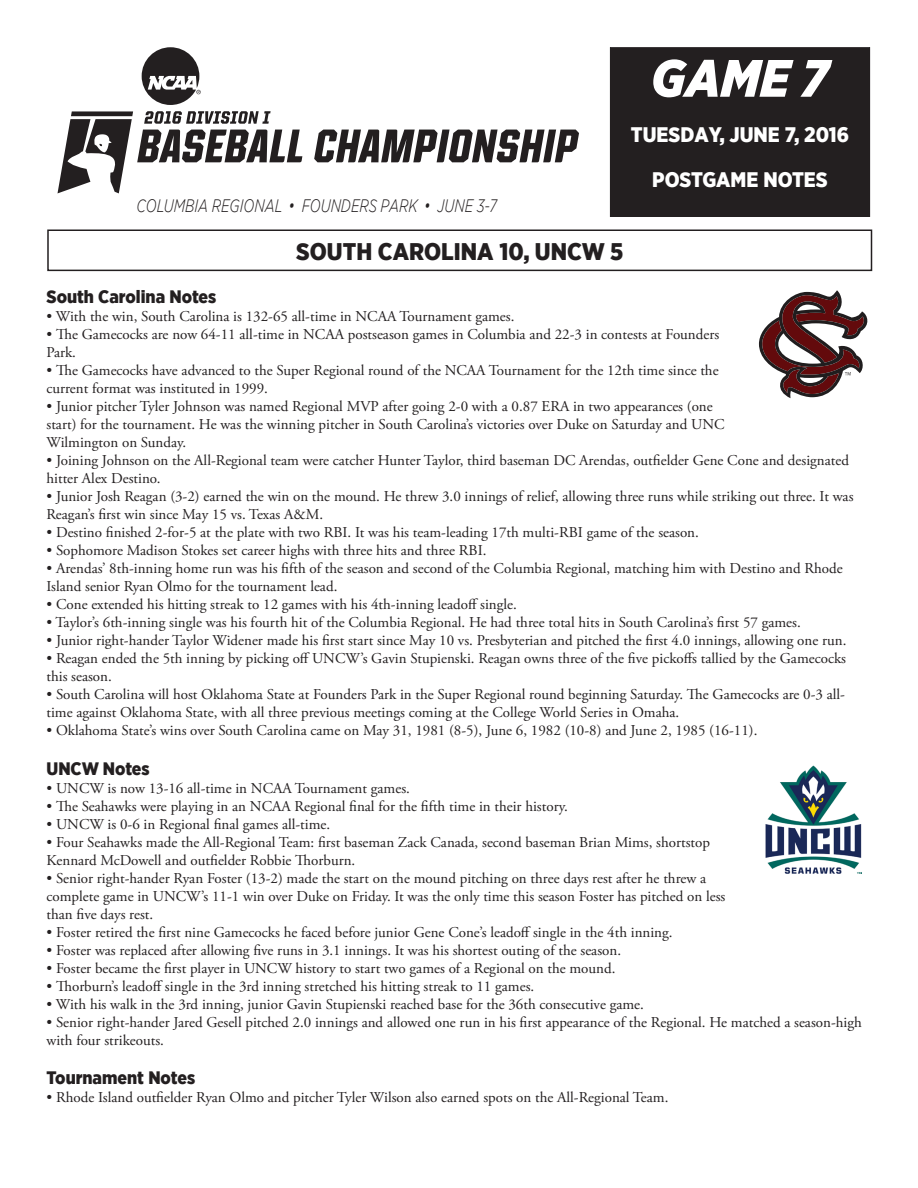
<style>
.page{position:relative;width:918px;height:1188px;background:#fff}
.page>*{position:absolute;margin:0;border:0;box-sizing:border-box;transform-origin:0 0}
.t1{font:italic 900 52.5px "Gotham Narrow";color:#fff}
.t2{font:900 24px "Gotham Narrow";color:#231f20}
.t3{font:900 21px "Gotham Narrow";color:#fff}
.t4{font:900 18px "Gotham Narrow";color:#231f20}
.t5{font:italic 300 18px "Gotham Narrow";color:#231f20;scale:.85 1}
.t6{font:15px/18px "Adobe Garamond Pro";color:#231f20}
</style>
<div class="page">
<div style="left:610px;top:48px;width:260px;height:168px;background:#231f20"></div>
<div style="left:610px;top:47px;width:260px;height:170px;border:1px solid #231f20"></div>
<div style="left:47px;top:230px;width:825px;height:41px;border:2px solid #231f20"></div>
<svg style="left:759px;top:290px;width:108px;height:108px"></svg>
<img style="left:765px;top:766px;width:96px;height:108px">
<svg style="left:314px;top:130px;width:265px;height:32px"></svg>
<svg style="left:57px;top:47px;width:245px;height:147px"></svg>
<p class="t5" style="left:137px;top:195px;width:426px">COLUMBIA REGIONAL • FOUNDERS PARK • JUNE 3-7</p>
<p class="t1" style="left:651px;top:44px;width:179px">GAME 7</p>
<p class="t3" style="left:631px;top:120px;width:220px">TUESDAY, JUNE 7, 2016</p>
<p class="t3" style="left:652px;top:165px;width:177px">POSTGAME NOTES</p>
<p class="t2" style="left:296px;top:236px;width:328px">SOUTH CAROLINA 10, UNCW 5</p>
<p class="t4" style="left:46px;top:285px;width:171px">South Carolina Notes</p>
<p class="t6" style="left:46px;top:308px;width:470px">• With the win, South Carolina is 132-65 all-time in NCAA Tournament games.</p>
<p class="t6" style="left:46px;top:326px;width:674px">• The Gamecocks are now 64-11 all-time in NCAA postseason games in Columbia and 22-3 in contests at Founders<br>Park.</p>
<p class="t6" style="left:46px;top:362px;width:674px">• The Gamecocks have advanced to the Super Regional round of the NCAA Tournament for the 12th time since the current format was instituted in 1999.</p>
<p class="t6" style="left:46px;top:398px;width:680px">• Junior pitcher Tyler Johnson was named Regional MVP after going 2-0 with a 0.87 ERA in two appearances (one start) for the tournament. He was the winning pitcher in South Carolina’s victories over Duke on Saturday and UNC<br>Wilmington on Sunday.</p>
<p class="t6" style="left:46px;top:452px;width:804px">• Joining Johnson on the All-Regional team were catcher Hunter Taylor, third baseman DC Arendas, outfielder Gene Cone and designated hitter Alex Destino.</p>
<p class="t6" style="left:46px;top:488px;width:809px">• Junior Josh Reagan (3-2) earned the win on the mound. He threw 3.0 innings of relief, allowing three runs while striking out three. It was<br>Reagan’s first win since May 15 vs. Texas A&amp;M.</p>
<p class="t6" style="left:46px;top:524px;width:654px">• Destino finished 2-for-5 at the plate with two RBI. It was his team-leading 17th multi-RBI game of the season.</p>
<p class="t6" style="left:46px;top:542px;width:442px">• Sophomore Madison Stokes set career highs with three hits and three RBI.</p>
<p class="t6" style="left:46px;top:560px;width:798px">• Arendas’ 8th-inning home run was his fifth of the season and second of the Columbia Regional, matching him with Destino and Rhode<br>Island senior Ryan Olmo for the tournament lead.</p>
<p class="t6" style="left:46px;top:596px;width:472px">• Cone extended his hitting streak to 12 games with his 4th-inning leadoff single.</p>
<p class="t6" style="left:46px;top:614px;width:756px">• Taylor’s 6th-inning single was his fourth hit of the Columbia Regional. He had three total hits in South Carolina’s first 57 games.</p>
<p class="t6" style="left:46px;top:632px;width:801px">• Junior right-hander Taylor Widener made his first start since May 10 vs. Presbyterian and pitched the first 4.0 innings, allowing one run.</p>
<p class="t6" style="left:46px;top:650px;width:801px">• Reagan ended the 5th inning by picking off UNCW’s Gavin Stupienski. Reagan owns three of the five pickoffs tallied by the Gamecocks this season.</p>
<p class="t6" style="left:46px;top:686px;width:800px">• South Carolina will host Oklahoma State at Founders Park in the Super Regional round beginning Saturday. The Gamecocks are 0-3 all&shy;time against Oklahoma State, with all three previous meetings coming at the College World Series in Omaha.</p>
<p class="t6" style="left:46px;top:722px;width:712px">• Oklahoma State’s wins over South Carolina came on May 31, 1981 (8-5), June 6, 1982 (10-8) and June 2, 1985 (16-11).</p>
<p class="t4" style="left:46px;top:756px;width:105px">UNCW Notes</p>
<p class="t6" style="left:46px;top:779px;width:365px">• UNCW is now 13-16 all-time in NCAA Tournament games.</p>
<p class="t6" style="left:46px;top:797px;width:523px">• The Seahawks were playing in an NCAA Regional final for the fifth time in their history.</p>
<p class="t6" style="left:46px;top:815px;width:285px">• UNCW is 0-6 in Regional final games all-time.</p>
<p class="t6" style="left:46px;top:833px;width:665px">• Four Seahawks made the All-Regional Team: first baseman Zack Canada, second baseman Brian Mims, shortstop<br>Kennard McDowell and outfielder Robbie Thorburn.</p>
<p class="t6" style="left:46px;top:869px;width:680px">• Senior right-hander Ryan Foster (13-2) made the start on the mound pitching on three days rest after he threw a complete game in UNCW’s 11-1 win over Duke on Friday. It was the only time this season Foster has pitched on less than five days rest.</p>
<p class="t6" style="left:46px;top:923px;width:628px">• Foster retired the first nine Gamecocks he faced before junior Gene Cone’s leadoff single in the 4th inning.</p>
<p class="t6" style="left:46px;top:941px;width:576px">• Foster was replaced after allowing five runs in 3.1 innings. It was his shortest outing of the season.</p>
<p class="t6" style="left:46px;top:959px;width:571px">• Foster became the first player in UNCW history to start two games of a Regional on the mound.</p>
<p class="t6" style="left:46px;top:977px;width:489px">• Thorburn’s leadoff single in the 3rd inning stretched his hitting streak to 11 games.</p>
<p class="t6" style="left:46px;top:995px;width:599px">• With his walk in the 3rd inning, junior Gavin Stupienski reached base for the 36th consecutive game.</p>
<p class="t6" style="left:46px;top:1013px;width:817px">• Senior right-hander Jared Gesell pitched 2.0 innings and allowed one run in his first appearance of the Regional. He matched a season-high with four strikeouts.</p>
<p class="t4" style="left:46px;top:1066px;width:150px">Tournament Notes</p>
<p class="t6" style="left:46px;top:1089px;width:623px">• Rhode Island outfielder Ryan Olmo and pitcher Tyler Wilson also earned spots on the All-Regional Team.</p>
</div>
